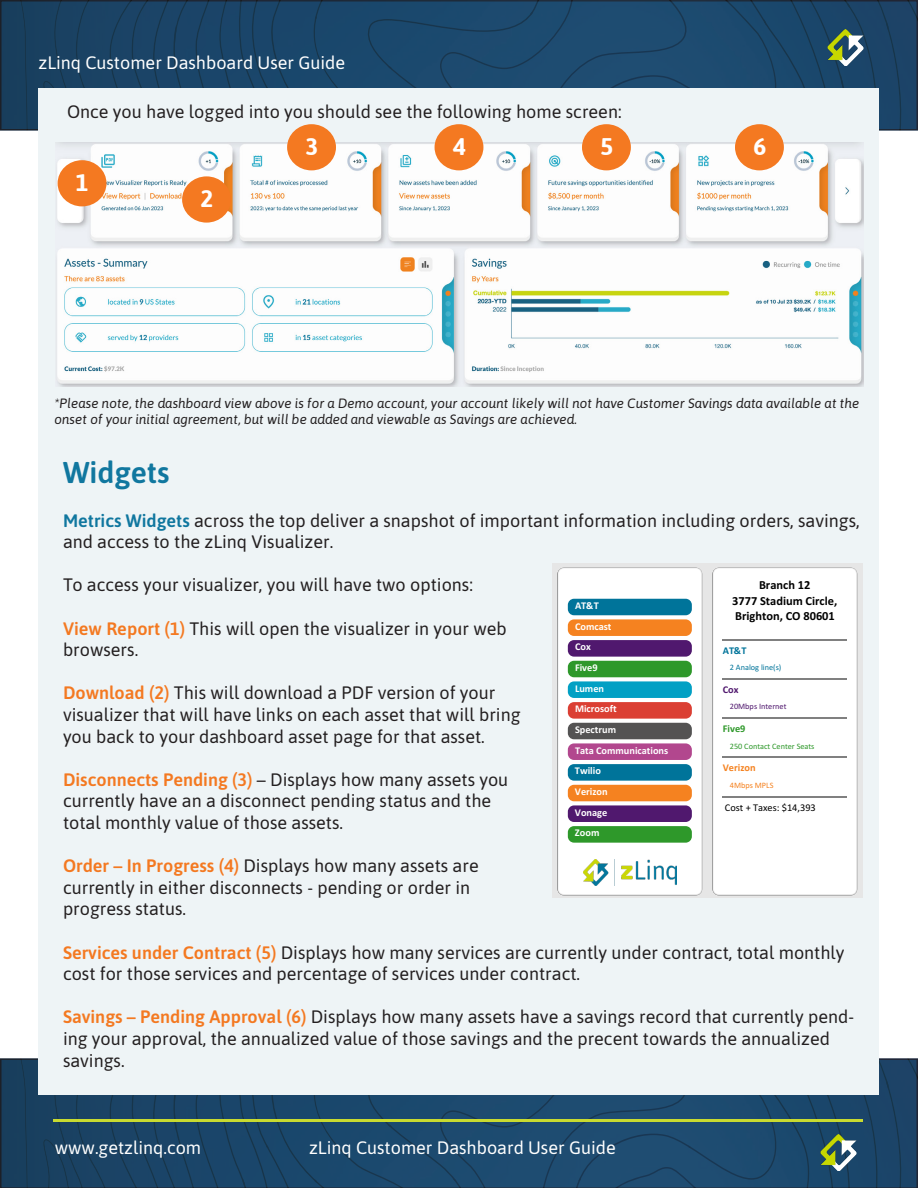
<style>
.page{position:relative;width:918px;height:1188px;background:#fff}
.page>*{position:absolute;margin:0;border:0;box-sizing:border-box;transform-origin:0 0}
.t1{font:600 30px "Asap";color:#10779f}
.t2{font:700 24px "Asap";color:#fff}
.t3{font:18px/21.6px "Asap";color:#231f20}
.t4{font:18px "Asap";color:#fff}
.t5{font:italic 13.5px/16.2px "Asap";color:#231f20}
.t6{font:700 12.45px/15.5px "Calibri";color:#000;text-align:center}
.t7{font:700 10.35px/20.7px "Calibri";color:#fff}
.t8{font:10.35px "Calibri";color:#000}
.t9{font:700 10.35px "Calibri";color:#f58220}
.t10{font:700 10.35px "Calibri";color:#2e982a}
.t11{font:700 10.35px "Calibri";color:#00749a}
.t12{font:700 10.35px "Calibri";color:#50186e}
.t13{font:8.25px "Calibri";color:#2e982a}
.t14{font:8.25px "Calibri";color:#00749a}
.t15{font:8.25px "Calibri";color:#50186e}
.t16{font:8.25px "Calibri";color:#f58220}
.s1{font-weight:600;color:#10779f}
.s2{font-weight:600;color:#f47921}
</style>
<div class="page">
<div style="left:0;top:0;width:918px;height:130px;background:linear-gradient(to bottom,#183e5d,#183e5d)"></div>
<div style="left:323px;top:0;width:117px;height:88px;background:#1a476c"></div>
<img style="left:20px;top:0;width:51px;height:130px">
<img style="left:71px;top:0;width:60px;height:88px">
<div style="left:364px;top:12px;width:76px;height:56px;background:#1a486d"></div>
<img style="left:388px;top:66px;width:52px;height:22px">
<img style="left:269px;top:0;width:46px;height:88px">
<img style="left:440px;top:0;width:249px;height:88px">
<img style="left:498px;top:0;width:56px;height:19px">
<img style="left:315px;top:0;width:8px;height:17px">
<div style="left:308px;top:17px;width:33px;height:71px;background:#1a476c"></div>
<img style="left:176px;top:0;width:62px;height:88px">
<img style="left:131px;top:0;width:22px;height:88px">
<img style="left:238px;top:0;width:9px;height:88px">
<div style="left:689px;top:0;width:92px;height:88px;background:#1c4a6f"></div>
<img style="left:153px;top:0;width:23px;height:88px">
<img style="left:247px;top:0;width:22px;height:88px">
<img style="left:266px;top:87px;width:23px;height:1px">
<img style="left:781px;top:0;width:137px;height:130px">
<div style="left:0;top:1058px;width:918px;height:130px;background:linear-gradient(to bottom,#183e5d,#183e5d)"></div>
<div style="left:289px;top:1094px;width:151px;height:94px;background:#1a486d"></div>
<img style="left:20px;top:1058px;width:51px;height:130px">
<img style="left:71px;top:1094px;width:60px;height:94px">
<div style="left:364px;top:1094px;width:76px;height:33px;background:#1a496e"></div>
<div style="left:388px;top:1125px;width:52px;height:56px;background:#1d4a6f"></div>
<img style="left:269px;top:1094px;width:48px;height:89px">
<svg style="left:315px;top:1179px;width:11px;height:9px"></svg>
<div style="left:440px;top:1094px;width:249px;height:94px;background:#1e4c71"></div>
<div style="left:308px;top:1094px;width:33px;height:58px;background:#1a476c"></div>
<img style="left:339px;top:1147px;width:66px;height:41px">
<img style="left:614px;top:1167px;width:75px;height:21px">
<img style="left:552px;top:1182px;width:55px;height:6px">
<img style="left:176px;top:1094px;width:62px;height:94px">
<img style="left:131px;top:1094px;width:22px;height:94px">
<img style="left:238px;top:1094px;width:28px;height:94px">
<div style="left:689px;top:1094px;width:92px;height:94px;background:#1d4b70"></div>
<img style="left:153px;top:1094px;width:23px;height:94px">
<img style="left:247px;top:1094px;width:22px;height:54px">
<img style="left:266px;top:1146px;width:23px;height:42px">
<img style="left:781px;top:1058px;width:137px;height:130px">
<div style="left:39px;top:88px;width:840px;height:1006px;background:#eef4f6"></div>
<hr style="left:53px;top:1119px;width:810px;height:3px;background:#c8da30">
<img style="left:814px;top:1135px;width:50px;height:36px">
<img style="left:820px;top:29px;width:51px;height:36px">
<svg style="left:552px;top:563px;width:311px;height:335px;fill:#e6e6e6"></svg>
<img style="left:558px;top:568px;width:144px;height:327px">
<div style="left:564px;top:586px;width:132px;height:9px;background:#fff"></div>
<div style="left:564px;top:599px;width:132px;height:290px;background:#fff"></div>
<div style="left:568px;top:599px;width:124px;height:16px;background:#00749a;border-radius:6px"></div>
<div style="left:568px;top:619px;width:124px;height:17px;background:#f58220;border-radius:6px"></div>
<div style="left:568px;top:640px;width:124px;height:17px;background:#50186e;border-radius:6px"></div>
<div style="left:568px;top:661px;width:124px;height:16px;background:#2e982a;border-radius:6px"></div>
<div style="left:568px;top:681px;width:124px;height:17px;background:#02a0c4;border-radius:6px"></div>
<div style="left:568px;top:702px;width:124px;height:17px;background:#db3f33;border-radius:6px"></div>
<div style="left:568px;top:723px;width:124px;height:16px;background:#545353;border-radius:6px"></div>
<div style="left:568px;top:743px;width:124px;height:17px;background:#b2478e;border-radius:6px"></div>
<div style="left:568px;top:764px;width:124px;height:17px;background:#00749a;border-radius:6px"></div>
<div style="left:568px;top:785px;width:124px;height:16px;background:#f58220;border-radius:6px"></div>
<div style="left:568px;top:805px;width:124px;height:17px;background:#50186e;border-radius:6px"></div>
<div style="left:568px;top:826px;width:124px;height:17px;background:#2e982a;border-radius:6px"></div>
<img style="left:583px;top:859px;width:93px;height:26px">
<img style="left:713px;top:568px;width:144px;height:327px">
<div style="left:716px;top:571px;width:138px;height:55px;background:#fff"></div>
<div style="left:716px;top:626px;width:138px;height:201px;background:#fff"></div>
<hr style="left:723px;top:639px;width:124px;height:1px;background:#808080">
<hr style="left:723px;top:678px;width:124px;height:1px;background:#808080">
<hr style="left:723px;top:718px;width:124px;height:1px;background:#808080">
<hr style="left:723px;top:757px;width:124px;height:1px;background:#808080">
<hr style="left:723px;top:796px;width:124px;height:1px;background:#808080">
<img style="left:55px;top:142px;width:809px;height:245px">
<div style="left:58px;top:160px;width:48px;height:46px;background:#f47921;border-radius:50%"></div>
<div style="left:182px;top:176px;width:49px;height:47px;background:#f47921;border-radius:50%"></div>
<div style="left:287px;top:124px;width:49px;height:46px;background:#f47921;border-radius:50%"></div>
<div style="left:435px;top:124px;width:48px;height:46px;background:#f47921;border-radius:50%"></div>
<div style="left:582px;top:124px;width:49px;height:46px;background:#f47921;border-radius:50%"></div>
<div style="left:735px;top:124px;width:49px;height:46px;background:#f47921;border-radius:50%"></div>
<p class="t4" style="left:39px;top:50px;width:308px">zLinq Customer Dashboard User Guide</p>
<p class="t3" style="left:67px;top:100px;width:556px">Once you have logged into you should see the following home screen:</p>
<p class="t2" style="left:76px;top:167px;width:14px">1</p>
<p class="t2" style="left:200px;top:183px;width:14px">2</p>
<p class="t2" style="left:305px;top:131px;width:14px">3</p>
<p class="t2" style="left:453px;top:131px;width:14px">4</p>
<p class="t2" style="left:600px;top:131px;width:14px">5</p>
<p class="t2" style="left:753px;top:131px;width:14px">6</p>
<p class="t5" style="left:54px;top:394px;width:806px">*Please note, the dashboard view above is for a Demo account, your account likely will not have Customer Savings data available at the onset of your initial agreement, but will be added and viewable as Savings are achieved.</p>
<p class="t1" style="left:63px;top:452px;width:108px">Widgets</p>
<p class="t3" style="left:63px;top:509px;width:798px"><span class="s1">Metrics Widgets</span> across the top deliver a snapshot of important information including orders, savings, and access to the zLinq Visualizer.</p>
<p class="t3" style="left:63px;top:573px;width:411px">To access your visualizer, you will have two options:</p>
<p class="t3" style="left:63px;top:617px;width:445px"><span class="s2">View Report (1)</span> This will open the visualizer in your web</p>
<p class="t3" style="left:63px;top:638px;width:77px">browsers.</p>
<p class="t3" style="left:63px;top:681px;width:434px"><span class="s2">Download (2)</span> This will download a PDF version of your</p>
<p class="t3" style="left:63px;top:703px;width:459px">visualizer that will have links on each asset that will bring</p>
<p class="t3" style="left:63px;top:725px;width:423px">you back to your dashboard asset page for that asset.</p>
<p class="t3" style="left:63px;top:768px;width:447px"><span class="s2">Disconnects Pending (3)</span> – Displays how many assets you</p>
<p class="t3" style="left:63px;top:789px;width:430px">currently have an a disconnect pending status and the</p>
<p class="t3" style="left:63px;top:811px;width:282px">total monthly value of those assets.</p>
<p class="t3" style="left:63px;top:854px;width:417px"><span class="s2">Order – In Progress (4)</span> Displays how many assets are</p>
<p class="t3" style="left:63px;top:876px;width:409px">currently in either disconnects - pending or order in</p>
<p class="t3" style="left:63px;top:897px;width:125px">progress status.</p>
<p class="t3" style="left:63px;top:941px;width:783px"><span class="s2">Services under Contract (5)</span> Displays how many services are currently under contract, total monthly cost for those services and percentage of services under contract.</p>
<p class="t3" style="left:63px;top:1005px;width:793px"><span class="s2">Savings – Pending Approval (6)</span> Displays how many assets have a savings record that currently pend&shy;ing your approval, the annualized value of those savings and the precent towards the annualized savings.</p>
<p class="t6" style="left:732px;top:579px;width:107px">Branch 12<br>3777 Stadium Circle,<br>Brighton, CO 80601</p>
<p class="t11" style="left:723px;top:646px;width:25px">AT&amp;T</p>
<p class="t14" style="left:730px;top:664px;width:53px">2 Analog line(s)</p>
<p class="t12" style="left:723px;top:686px;width:17px">Cox</p>
<p class="t15" style="left:730px;top:703px;width:58px">20Mbps Internet</p>
<p class="t10" style="left:723px;top:725px;width:24px">Five9</p>
<p class="t13" style="left:730px;top:742px;width:86px">250 Contact Center Seats</p>
<p class="t9" style="left:723px;top:764px;width:34px">Verizon</p>
<p class="t16" style="left:730px;top:782px;width:45px">4Mbps MPLS</p>
<p class="t8" style="left:725px;top:803px;width:92px">Cost + Taxes: $14,393</p>
<p class="t7" style="left:575px;top:596px;width:95px">AT&amp;T<br>Comcast<br>Cox<br>Five9<br>Lumen<br>Microsoft<br>Spectrum<br>Tata Communications<br>Twilio<br>Verizon<br>Vonage<br>Zoom</p>
<p class="t6" style="left:571px;top:953px;width:119px">Place, Ste 400, Denver,</p>
<p class="t6" style="left:731px;top:953px;width:109px">Ste 343, San Jose, CA</p>
<p class="t4" style="left:55px;top:1135px;width:148px">www.getzlinq.com</p>
<p class="t4" style="left:309px;top:1135px;width:308px">zLinq Customer Dashboard User Guide</p>
</div>
